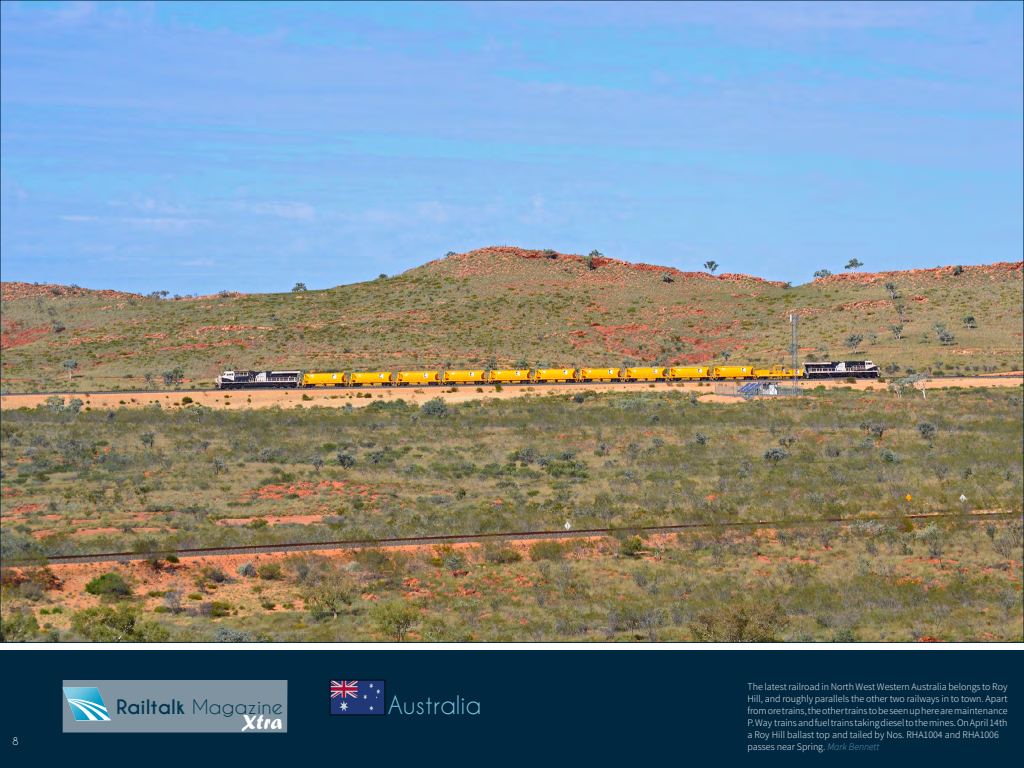
<style>
.page{position:relative;width:1024px;height:768px;background:#fff}
.page>*{position:absolute;margin:0;border:0;box-sizing:border-box;transform-origin:0 0}
.t1{font:24px "Caviar Dreams";color:#80c2dd}
.t2{font:21px "Forte";color:#fff}
.t3{font:700 18.7px "Caviar Dreams";color:#003651;scale:1.05 1}
.t4{font:300 10px/12px "Source Sans Pro";color:#fff}
.t5{font:10px "Caviar Dreams";color:#fff}
.s1{font-weight:400}
.s2{font-weight:200;font-style:italic;color:#80c2dd}
</style>
<div class="page">
<img style="left:2px;top:2px;width:1020px;height:638px">
<div style="left:0;top:650px;width:1024px;height:118px;background:#002841"></div>
<div style="left:62px;top:680px;width:226px;height:53px;background:#8093a0"></div>
<img style="left:63px;top:688px;width:47px;height:32px">
<img style="left:332px;top:682px;width:51px;height:31px">
<div style="left:330px;top:680px;width:55px;height:35px;border:1px solid #000"></div>
<p class="t5" style="left:12px;top:736px;width:8px">8</p>
<h3 class="t3" style="left:116px;top:695px;width:160px">Railtalk <span class="s1">Magazine</span></h3>
<h2 class="t2" style="left:241px;top:710px;width:42px">Xtra</h2>
<h1 class="t1" style="left:388px;top:691px;width:95px">Australia</h1>
<p class="t4" style="left:748px;top:681px;width:262px">The latest railroad in North West Western Australia belongs to Roy Hill, and roughly parallels the other two railways in to town. Apart from ore trains, the other trains to be seen up here are maintenance P. Way trains and fuel trains taking diesel to the mines. On April 14th a Roy Hill ballast top and tailed by Nos. RHA1004 and RHA1006 passes near Spring. <span class="s2">Mark Bennett</span></p>
</div>
